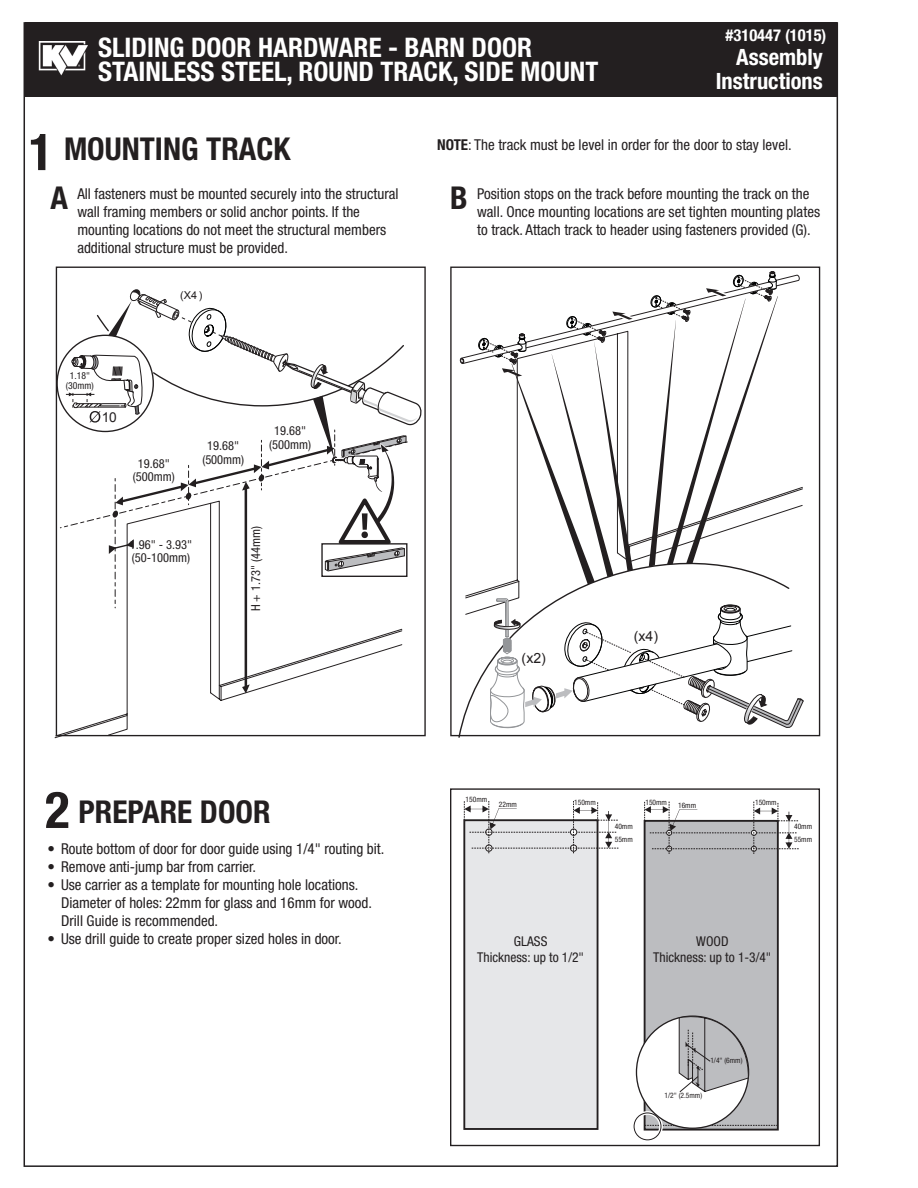
<style>
.page{position:relative;width:918px;height:1188px;background:#fff}
.page>*{position:absolute;margin:0;border:0;box-sizing:border-box;transform-origin:0 0}
.t1{font:700 condensed 31.5px "Helvetica Neue";color:#231f20}
.t2{font:700 condensed 27px/24px "Helvetica Neue";color:#fff}
.t3{font:700 condensed 22.5px/24px "Helvetica Neue";color:#fff;text-align:right}
.t4{font:700 condensed 16.5px "Helvetica Neue";color:#fff}
.t5{font:condensed 15px/18px "Helvetica Neue";color:#231f20}
.t6{font:14.1px "Arial";color:#231f20}
.t7{font:13.65px "Arial";color:#231f20}
.t8{font:condensed 13.5px/16.2px "Helvetica Neue";color:#231f20;text-align:center}
.t9{font:condensed 12.45px/13.8px "Helvetica Neue";color:#231f20;text-align:center}
.t10{font:10.95px "Arial";color:#231f20}
.t11{font:condensed 9.75px/9.8px "Helvetica Neue";color:#231f20;text-align:center}
.t12{font:condensed 7.5px/13.4px "Helvetica Neue";color:#231f20}
.s1{font-size:51px}
.s2{font-weight:700;font-size:31.5px}
.s3{font-weight:700}
</style>
<div class="page">
<div style="left:26px;top:23px;width:811px;height:74px;background:#231f20"></div>
<img style="left:38px;top:42px;width:50px;height:34px">
<svg style="left:55px;top:289px;width:369px;height:449px"></svg>
<svg style="left:457px;top:729px;width:334px;height:9px"></svg>
<svg style="left:459px;top:271px;width:345px;height:458px"></svg>
<div style="left:464px;top:820px;width:134px;height:309px;background:#e6e7e9"></div>
<div style="left:463px;top:819px;width:135px;height:311px;border:2px solid #231f20"></div>
<div style="left:645px;top:821px;width:133px;height:309px;background:#bcbdc0"></div>
<div style="left:644px;top:820px;width:135px;height:311px;border:2px solid #231f20"></div>
<svg style="left:645px;top:1125px;width:133px;height:1px"></svg>
<div style="left:632px;top:1111px;width:31px;height:31px;border:4px solid #fff;border-radius:50%"></div>
<div style="left:634px;top:1112px;width:27px;height:28px;border:1px solid #231f20;border-radius:50%"></div>
<svg style="left:464px;top:801px;width:154px;height:52px"></svg>
<svg style="left:644px;top:802px;width:155px;height:52px"></svg>
<div style="left:636px;top:1016px;width:113px;height:112px;background:#fff;border-radius:50%"></div>
<svg style="left:679px;top:1015px;width:71px;height:77px"></svg>
<div style="left:450px;top:788px;width:370px;height:358px;border:1px solid #231f20"></div>
<p class="t4" style="left:726px;top:25px;width:102px">#310447 (1015)</p>
<h2 class="t2" style="left:98px;top:35px;width:502px">SLIDING DOOR HARDWARE - BARN DOOR<br>STAINLESS STEEL, ROUND TRACK, SIDE MOUNT</h2>
<h3 class="t3" style="left:716px;top:44px;width:108px">Assembly<br>Instructions</h3>
<h1 class="t1" style="left:29px;top:130px;width:263px"><span class="s1">1</span> MOUNTING TRACK</h1>
<p class="t5" style="left:77px;top:184px;width:323px;text-indent:-27px"><span class="s2">A</span> All fasteners must be mounted securely into the structural wall framing members or solid anchor points. If the mounting locations do not meet the structural members additional structure must be provided.</p>
<p class="t10" style="left:180px;top:288px;width:24px">(X4 )</p>
<p class="t11" style="left:66px;top:371px;width:30px">1.18" (30mm)</p>
<p class="t7" style="left:102px;top:408px;width:17px">10</p>
<p class="t9" style="left:133px;top:456px;width:43px">19.68" (500mm)</p>
<p class="t9" style="left:202px;top:439px;width:43px">19.68" (500mm)</p>
<p class="t9" style="left:269px;top:424px;width:43px">19.68" (500mm)</p>
<p class="t9" style="left:130px;top:537px;width:64px;text-align:left">1.96" - 3.93" (50-100mm)</p>
<p class="t9" style="left:249px;top:611px;width:87px;rotate:-90deg">H + 1.73" (44mm)</p>
<p class="t5" style="left:437px;top:135px;width:356px"><span class="s3">NOTE</span>: The track must be level in order for the door to stay level.</p>
<p class="t5" style="left:477px;top:184px;width:344px;text-indent:-27px"><span class="s2">B</span> Position stops on the track before mounting the track on the wall. Once mounting locations are set tighten mounting plates to track. Attach track to header using fasteners provided (G).</p>
<p class="t6" style="left:522px;top:649px;width:26px">(x2)</p>
<p class="t6" style="left:634px;top:626px;width:26px">(x4)</p>
<h1 class="t1" style="left:45px;top:793px;width:227px"><span class="s1">2</span> PREPARE DOOR</h1>
<p class="t12" style="left:466px;top:793px;width:23px">150mm</p>
<p class="t12" style="left:645px;top:796px;width:23px">150mm</p>
<p class="t12" style="left:678px;top:798px;width:20px">16mm</p>
<p class="t12" style="left:755px;top:796px;width:23px">150mm</p>
<p class="t12" style="left:499px;top:797px;width:20px">22mm</p>
<p class="t12" style="left:574px;top:796px;width:23px">150mm</p>
<p class="t12" style="left:615px;top:819px;width:20px">40mm<br>55mm</p>
<p class="t5" style="left:48px;top:839px;width:338px">• Route bottom of door for door guide using 1/4" routing bit.</p>
<p class="t5" style="left:48px;top:857px;width:210px">• Remove anti-jump bar from carrier.</p>
<p class="t5" style="left:61px;top:875px;width:313px;text-indent:-14px">• Use carrier as a template for mounting hole locations.<br>Diameter of holes: 22mm for glass and 16mm for wood.<br>Drill Guide is recommended.</p>
<p class="t5" style="left:48px;top:929px;width:296px">• Use drill guide to create proper sized holes in door.</p>
<p class="t8" style="left:477px;top:933px;width:108px">GLASS<br>Thickness: up to 1/2"</p>
<p class="t8" style="left:653px;top:933px;width:120px">WOOD<br>Thickness: up to 1-3/4"</p>
<p class="t12" style="left:794px;top:819px;width:20px">40mm<br>55mm</p>
<p class="t12" style="left:710px;top:1053px;width:34px">1/4" (6mm)</p>
<p class="t12" style="left:665px;top:1088px;width:39px">1/2" (2.5mm)</p>
</div>
